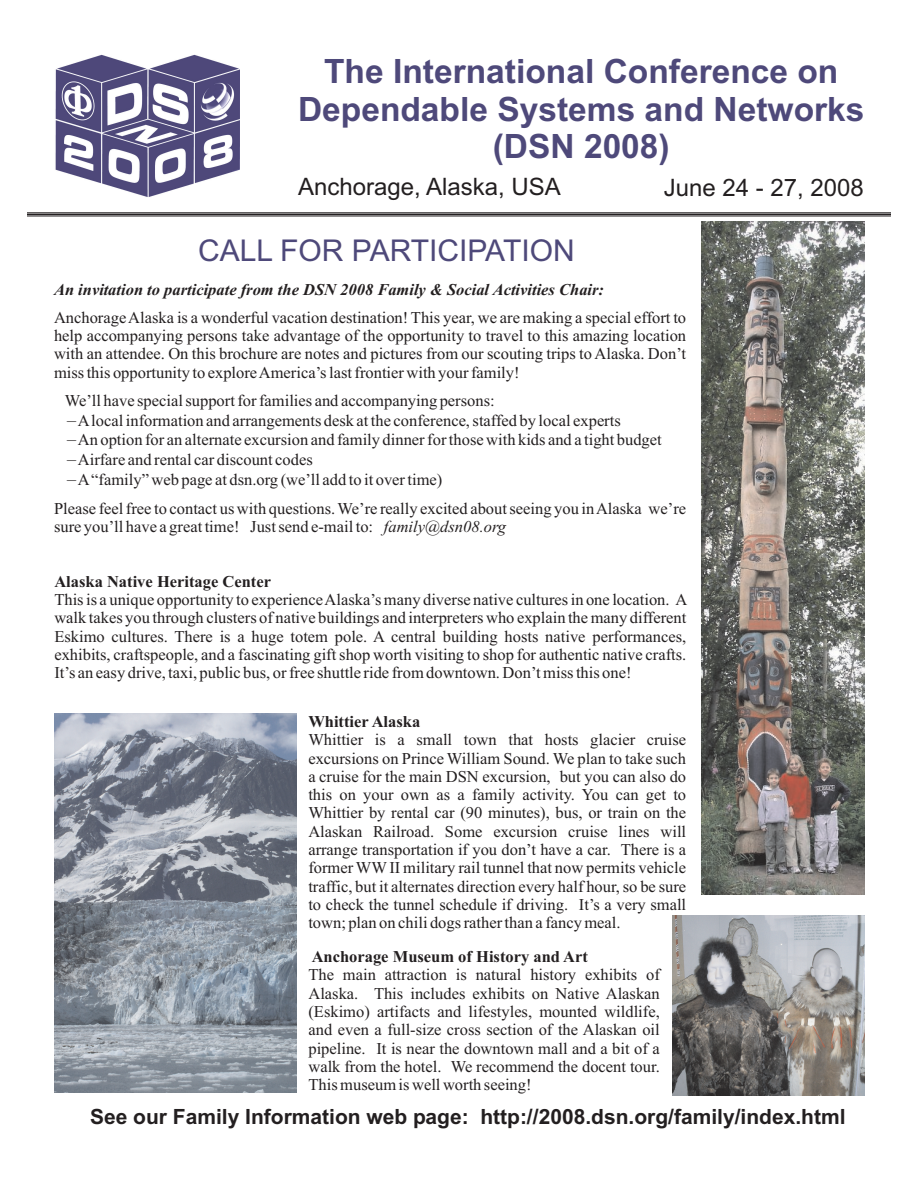
<style>
.page{position:relative;width:918px;height:1188px;background:#fff}
.page>*{position:absolute;margin:0;border:0;box-sizing:border-box;transform-origin:0 0}
.t1{font:700 33.6px/37.5px "Arial";color:#4e497a;text-align:center}
.t2{font:30px "Arial";color:#4e497a}
.t3{font:24px "Arial";color:#231f20}
.t4{font:700 21px "Arial";color:#231f20}
.t5{font:16.5px/18.3px "Times New Roman";color:#231f20;text-align:justify}
.t6{font:700 16.5px "Times New Roman";color:#231f20}
.t7{font:italic 700 16.5px "Times New Roman";color:#231f20}
.t8{font:italic 16.5px "Times New Roman";color:#231f20}
.s1{font-size:18px}
</style>
<div class="page">
<hr style="left:27px;top:216px;width:864px;height:1px;background:#231f20">
<hr style="left:27px;top:214px;width:864px;height:1px;background:#231f20">
<hr style="left:27px;top:213px;width:864px;height:1px;background:#231f20">
<img style="left:55px;top:54px;width:185px;height:143px">
<img style="left:701px;top:221px;width:163px;height:673px">
<img style="left:673px;top:916px;width:191px;height:179px">
<img style="left:54px;top:714px;width:243px;height:378px">
<h1 class="t1" style="left:298px;top:56px;width:568px">The International Conference on<br>Dependable Systems and Networks (DSN 2008)</h1>
<h3 class="t3" style="left:298px;top:173px;width:264px">Anchorage, Alaska, USA</h3>
<h3 class="t3" style="left:664px;top:174px;width:202px">June 24 - 27, 2008</h3>
<h2 class="t2" style="left:198px;top:233px;width:378px">CALL FOR PARTICIPATION</h2>
<p class="t7" style="left:54px;top:283px;width:552px">An invitation to participate from the DSN 2008 Family &amp; Social Activities Chair:</p>
<p class="t5" style="left:54px;top:310px;width:634px">AnchorageAlaska is a wonderful vacation destination! This year, we are making a special effort to help accompanying persons take advantage of the opportunity to travel to this amazing location with an attendee. On this brochure are notes and pictures from our scouting trips to Alaska. Don’t miss this opportunity to exploreAmerica’s last frontier with your family!</p>
<p class="t5" style="left:65px;top:392px;width:599px;line-height:19.8px;text-align:left">We’ll have special support for families and accompanying persons:<br><span class="s1">–</span>Alocal information and arrangements desk at the conference, staffed by local experts<br><span class="s1">–</span>An option for an alternate excursion and family dinner for those with kids and a tight budget</p>
<p class="t5" style="left:67px;top:452px;width:247px"><span class="s1">–</span>Airfare and rental car discount codes</p>
<p class="t5" style="left:67px;top:472px;width:377px"><span class="s1">–</span>A“family” web page at dsn.org (we’ll add to it over time)</p>
<p class="t5" style="left:54px;top:501px;width:634px">Please feel free to contact us with questions. We’re really excited about seeing you inAlaska we’re sure you’ll have a great time! Just send e-mail to:</p>
<p class="t8" style="left:384px;top:521px;width:124px">family@dsn08.org</p>
<p class="t6" style="left:54px;top:576px;width:218px">Alaska Native Heritage Center</p>
<p class="t5" style="left:54px;top:592px;width:634px">This is a unique opportunity to experienceAlaska’s many diverse native cultures in one location. A walk takes you through clusters of native buildings and interpreters who explain the many different Eskimo cultures. There is a huge totem pole. A central building hosts native performances, exhibits, craftspeople, and a fascinating gift shop worth visiting to shop for authentic native crafts.<br>It’s an easy drive, taxi, public bus, or free shuttle ride from downtown. Don’t miss this one!</p>
<p class="t6" style="left:308px;top:716px;width:113px">Whittier Alaska</p>
<p class="t5" style="left:308px;top:732px;width:379px">Whittier is a small town that hosts glacier cruise excursions on Prince William Sound. We plan to take such a cruise for the main DSN excursion, but you can also do this on your own as a family activity. You can get to Whittier by rental car (90 minutes), bus, or train on the Alaskan Railroad. Some excursion cruise lines will arrange transportation if you don’t have a car. There is a former WW II military rail tunnel that now permits vehicle traffic, but it alternates direction every half hour, so be sure to check the tunnel schedule if driving. It’s a very small town; plan on chili dogs rather than a fancy meal.</p>
<p class="t6" style="left:312px;top:951px;width:278px">Anchorage Museum of History and Art</p>
<p class="t5" style="left:308px;top:967px;width:353px">The main attraction is natural history exhibits of Alaska. This includes exhibits on Native Alaskan (Eskimo) artifacts and lifestyles, mounted wildlife, and even a full-size cross section of the Alaskan oil pipeline. It is near the downtown mall and a bit of a walk from the hotel. We recommend the docent tour.<br>This museum is well worth seeing!</p>
<p class="t4" style="left:90px;top:1109px;width:757px">See our Family Information web page: http://2008.dsn.org/family/index.html</p>
</div>
